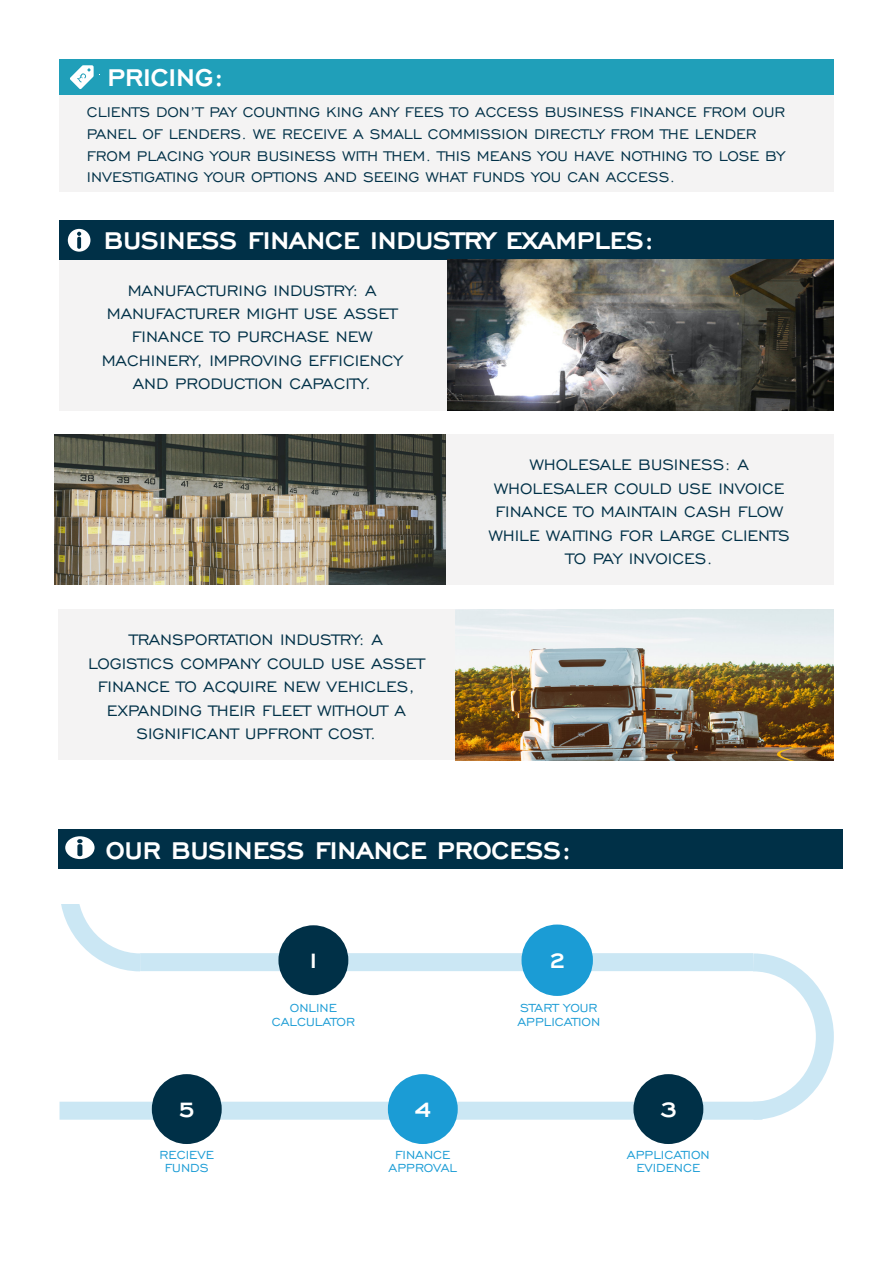
<style>
.page{position:relative;width:893px;height:1263px;background:#fff}
.page>*{position:absolute;margin:0;border:0;box-sizing:border-box;transform-origin:0 0}
.t1{font:700 31.5px "Engravers Gothic W01";color:#fff}
.t2{font:700 27px "Engravers Gothic W01";color:#fff}
.t3{font:19.5px/23.4px "Engravers Gothic BT";color:#003047;text-align:center}
.t4{font:18px/21.6px "Engravers Gothic BT";color:#003047}
.t5{font:15px "Engravers Gothic BT";color:#1b9cd5}
</style>
<div class="page">
<div style="left:60px;top:1102px;width:702px;height:18px;background:#cbe7f4"></div>
<svg style="left:735px;top:953px;width:99px;height:167px"></svg>
<div style="left:140px;top:953px;width:613px;height:18px;background:#cbe7f4"></div>
<div style="left:58px;top:829px;width:784px;height:40px;background:#003047"></div>
<svg style="left:61px;top:836px;width:80px;height:136px"></svg>
<div style="left:59px;top:95px;width:774px;height:97px;background:#f4f3f3"></div>
<div style="left:59px;top:59px;width:774px;height:36px;background:#209fb9"></div>
<svg style="left:70px;top:65px;width:24px;height:24px"></svg>
<div style="left:59px;top:260px;width:774px;height:150px;background:#f4f3f3"></div>
<div style="left:60px;top:434px;width:774px;height:150px;background:#f4f3f3"></div>
<div style="left:59px;top:221px;width:774px;height:39px;background:#003047"></div>
<img style="left:448px;top:260px;width:385px;height:150px">
<svg style="left:68px;top:229px;width:23px;height:23px"></svg>
<img style="left:54px;top:434px;width:392px;height:150px">
<div style="left:58px;top:610px;width:775px;height:150px;background:#f4f3f3"></div>
<img style="left:456px;top:610px;width:378px;height:150px">
<div style="left:278px;top:925px;width:70px;height:70px;background:#003047;border-radius:50%"></div>
<div style="left:633px;top:1074px;width:70px;height:70px;background:#003047;border-radius:50%"></div>
<div style="left:388px;top:1074px;width:70px;height:70px;background:#1b9cd5;border-radius:50%"></div>
<div style="left:522px;top:925px;width:70px;height:70px;background:#1b9cd5;border-radius:50%"></div>
<div style="left:521px;top:924px;width:72px;height:72px;border:2px solid #1b9cd5;border-radius:50%"></div>
<div style="left:152px;top:1074px;width:70px;height:70px;background:#003047;border-radius:50%"></div>
<p class="t1" style="left:108px;top:61px;width:118px">PRICING:</p>
<p class="t4" style="left:87px;top:101px;width:700px">CLIENTS DON’T PAY COUNTING KING ANY FEES TO ACCESS BUSINESS FINANCE FROM OUR PANEL OF LENDERS. WE RECEIVE A SMALL COMMISSION DIRECTLY FROM THE LENDER FROM PLACING YOUR BUSINESS WITH THEM. THIS MEANS YOU HAVE NOTHING TO LOSE BY INVESTIGATING YOUR OPTIONS AND SEEING WHAT FUNDS YOU CAN ACCESS.</p>
<p class="t1" style="left:104px;top:224px;width:552px">BUSINESS FINANCE INDUSTRY EXAMPLES:</p>
<p class="t3" style="left:102px;top:278px;width:302px">MANUFACTURING INDUSTRY: A<br>MANUFACTURER MIGHT USE ASSET<br>FINANCE TO PURCHASE NEW<br>MACHINERY, IMPROVING EFFICIENCY<br>AND PRODUCTION CAPACITY.</p>
<p class="t3" style="left:88px;top:628px;width:338px">TRANSPORTATION INDUSTRY: A<br>LOGISTICS COMPANY COULD USE ASSET<br>FINANCE TO ACQUIRE NEW VEHICLES,<br>EXPANDING THEIR FLEET WITHOUT A<br>SIGNIFICANT UPFRONT COST.</p>
<p class="t3" style="left:489px;top:453px;width:303px">WHOLESALE BUSINESS: A<br>WHOLESALER COULD USE INVOICE<br>FINANCE TO MAINTAIN CASH FLOW<br>WHILE WAITING FOR LARGE CLIENTS<br>TO PAY INVOICES.</p>
<p class="t1" style="left:106px;top:833px;width:468px">OUR BUSINESS FINANCE PROCESS:</p>
<p class="t2" style="left:178px;top:1095px;width:19px">5</p>
<p class="t5" style="left:160px;top:1146px;width:56px">RECIEVE</p>
<p class="t5" style="left:165px;top:1160px;width:45px">FUNDS</p>
<p class="t2" style="left:305px;top:946px;width:19px">1</p>
<p class="t5" style="left:290px;top:1000px;width:49px">ONLINE</p>
<p class="t5" style="left:272px;top:1013px;width:85px">CALCULATOR</p>
<p class="t2" style="left:414px;top:1095px;width:19px">4</p>
<p class="t5" style="left:395px;top:1146px;width:57px">FINANCE</p>
<p class="t5" style="left:389px;top:1160px;width:70px">APPROVAL</p>
<p class="t2" style="left:549px;top:946px;width:19px">2</p>
<p class="t5" style="left:520px;top:1000px;width:79px">START YOUR</p>
<p class="t5" style="left:517px;top:1013px;width:84px">APPLICATION</p>
<p class="t2" style="left:660px;top:1095px;width:19px">3</p>
<p class="t5" style="left:627px;top:1146px;width:84px">APPLICATION</p>
<p class="t5" style="left:636px;top:1160px;width:66px">EVIDENCE</p>
</div>
